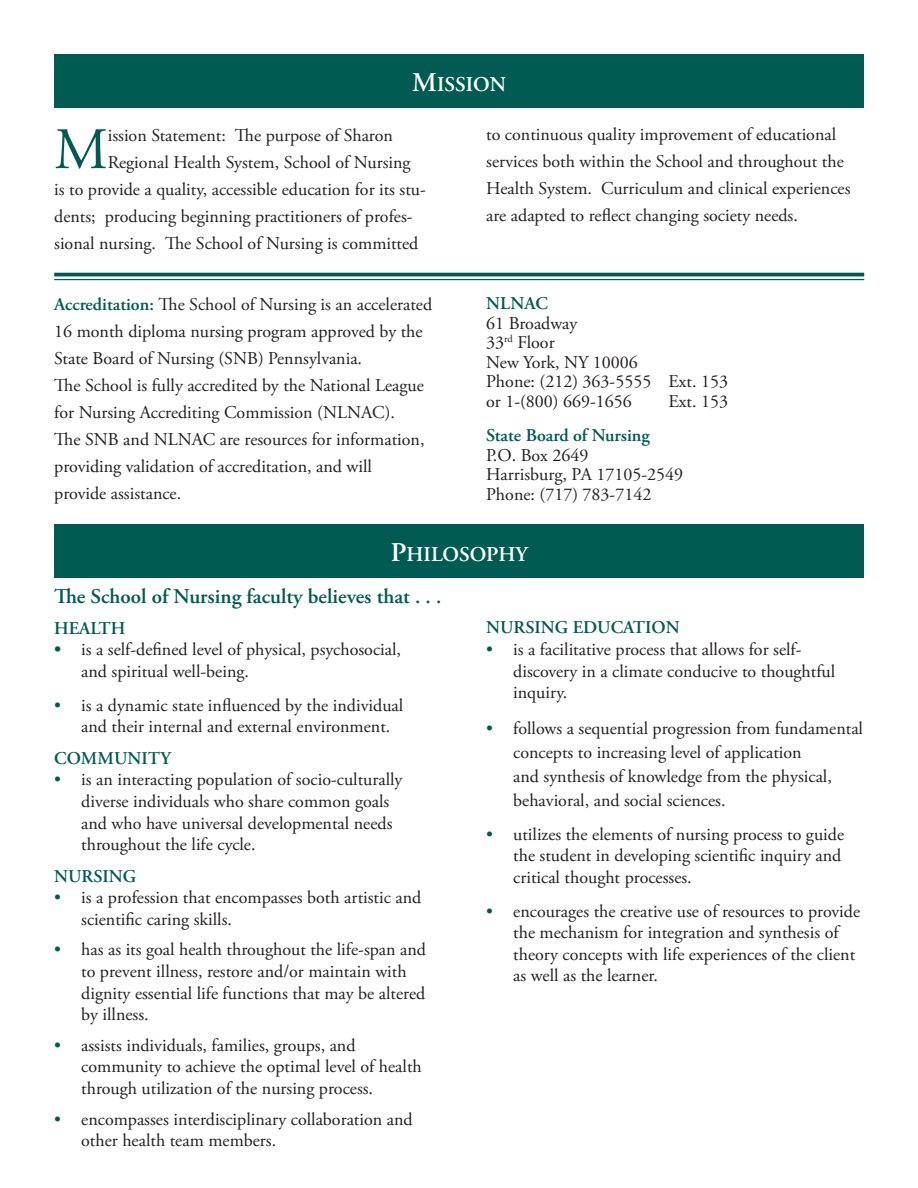
<style>
.page{position:relative;width:918px;height:1188px;background:#fff}
.page>*{position:absolute;margin:0;border:0;box-sizing:border-box;transform-origin:0 0}
.t1{font:58.65px "Adobe Garamond Pro";color:#005b53}
.t2{font:600 21px "Adobe Garamond Pro";color:#005b53}
.t3{font:600 21px "Adobe Garamond Pro";color:#fff}
.t4{font:18px/21.6px "Adobe Garamond Pro";color:#231f20}
.t5{font:600 18px "Adobe Garamond Pro";color:#005b53}
.s1{font-size:27px}
.s2{font-weight:600;color:#005b53}
.s3{color:#005b53}
</style>
<div class="page">
<div style="left:54px;top:54px;width:810px;height:54px;background:#005b53"></div>
<hr style="left:54px;top:273px;width:810px;height:3px;background:#005b53">
<hr style="left:54px;top:279px;width:810px;height:1px;background:#005b53">
<div style="left:54px;top:524px;width:810px;height:54px;background:#005b53"></div>
<p class="t3" style="left:412px;top:72px;width:95px"><span class="s1">M</span>ISSION</p>
<h1 class="t1" style="left:54px;top:114px;width:55px">M</h1>
<p class="t4" style="left:108px;top:125px;width:287px">ission Statement: The purpose of Sharon</p>
<p class="t4" style="left:108px;top:152px;width:304px">Regional Health System, School of Nursing</p>
<p class="t4" style="left:54px;top:179px;width:373px">is to provide a quality, accessible education for its stu-</p>
<p class="t4" style="left:54px;top:206px;width:360px">dents; producing beginning practitioners of profes-</p>
<p class="t4" style="left:54px;top:233px;width:366px">sional nursing. The School of Nursing is committed</p>
<p class="t4" style="left:486px;top:122px;width:366px;line-height:27px">to continuous quality improvement of educational services both within the School and throughout the Health System. Curriculum and clinical experiences are adapted to reflect changing society needs.</p>
<p class="t4" style="left:54px;top:291px;width:380px;line-height:27px"><span class="s2">Accreditation:</span> The School of Nursing is an accelerated 16 month diploma nursing program approved by the State Board of Nursing (SNB) Pennsylvania.<br>The School is fully accredited by the National League for Nursing Accrediting Commission (NLNAC).<br>The SNB and NLNAC are resources for information, providing validation of accreditation, and will<br>provide assistance.</p>
<p class="t5" style="left:486px;top:293px;width:63px">NLNAC</p>
<p class="t4" style="left:486px;top:314px;width:243px;line-height:19.5px">61 Broadway<br>33<sup>rd</sup> Floor<br>New York, NY 10006<br>Phone: (212) 363-5555 Ext. 153 or 1-(800) 669-1656</p>
<p class="t4" style="left:668px;top:391px;width:61px">Ext. 153</p>
<p class="t5" style="left:486px;top:425px;width:165px">State Board of Nursing</p>
<p class="t4" style="left:486px;top:446px;width:198px;line-height:19.5px">P.O. Box 2649<br>Harrisburg, PA 17105-2549<br>Phone: (717) 783-7142</p>
<p class="t3" style="left:391px;top:542px;width:139px"><span class="s1">P</span>HILOSOPHY</p>
<p class="t2" style="left:54px;top:584px;width:389px">The School of Nursing faculty believes that . . .</p>
<p class="t5" style="left:54px;top:618px;width:73px">HEALTH</p>
<p class="t4" style="left:81px;top:640px;width:321px;text-indent:-27px"><span class="s2">•</span> is a self-defined level of physical, psychosocial, and spiritual well-being.</p>
<p class="t4" style="left:81px;top:695px;width:324px;text-indent:-27px"><span class="s3">•</span> is a dynamic state influenced by the individual and their internal and external environment.</p>
<p class="t5" style="left:54px;top:748px;width:118px">COMMUNITY</p>
<p class="t4" style="left:81px;top:769px;width:323px;text-indent:-27px"><span class="s3">•</span> is an interacting population of socio-culturally diverse individuals who share common goals and who have universal developmental needs throughout the life cycle.</p>
<p class="t5" style="left:54px;top:866px;width:84px">NURSING</p>
<p class="t4" style="left:81px;top:887px;width:342px;text-indent:-27px"><span class="s3">•</span> is a profession that encompasses both artistic and scientific caring skills.</p>
<p class="t4" style="left:81px;top:940px;width:346px;text-indent:-27px"><span class="s3">•</span> has as its goal health throughout the life-span and to prevent illness, restore and/or maintain with dignity essential life functions that may be altered by illness.</p>
<p class="t4" style="left:81px;top:1035px;width:342px;text-indent:-27px"><span class="s3">•</span> assists individuals, families, groups, and community to achieve the optimal level of health through utilization of the nursing process.</p>
<p class="t4" style="left:81px;top:1109px;width:333px;text-indent:-27px"><span class="s3">•</span> encompasses interdisciplinary collaboration and other health team members.</p>
<p class="t5" style="left:486px;top:617px;width:195px">NURSING EDUCATION</p>
<p class="t4" style="left:513px;top:639px;width:324px;text-indent:-27px"><span class="s3">•</span> is a facilitative process that allows for self&shy;discovery in a climate conducive to thoughtful inquiry.</p>
<p class="t4" style="left:513px;top:717px;width:351px;line-height:24px;text-indent:-27px"><span class="s3">•</span> follows a sequential progression from fundamental concepts to increasing level of application<br>and synthesis of knowledge from the physical, behavioral, and social sciences.</p>
<p class="t4" style="left:513px;top:824px;width:332px;text-indent:-27px"><span class="s3">•</span> utilizes the elements of nursing process to guide the student in developing scientific inquiry and critical thought processes.</p>
<p class="t4" style="left:513px;top:901px;width:348px;text-indent:-27px"><span class="s3">•</span> encourages the creative use of resources to provide the mechanism for integration and synthesis of theory concepts with life experiences of the client as well as the learner.</p>
</div>
